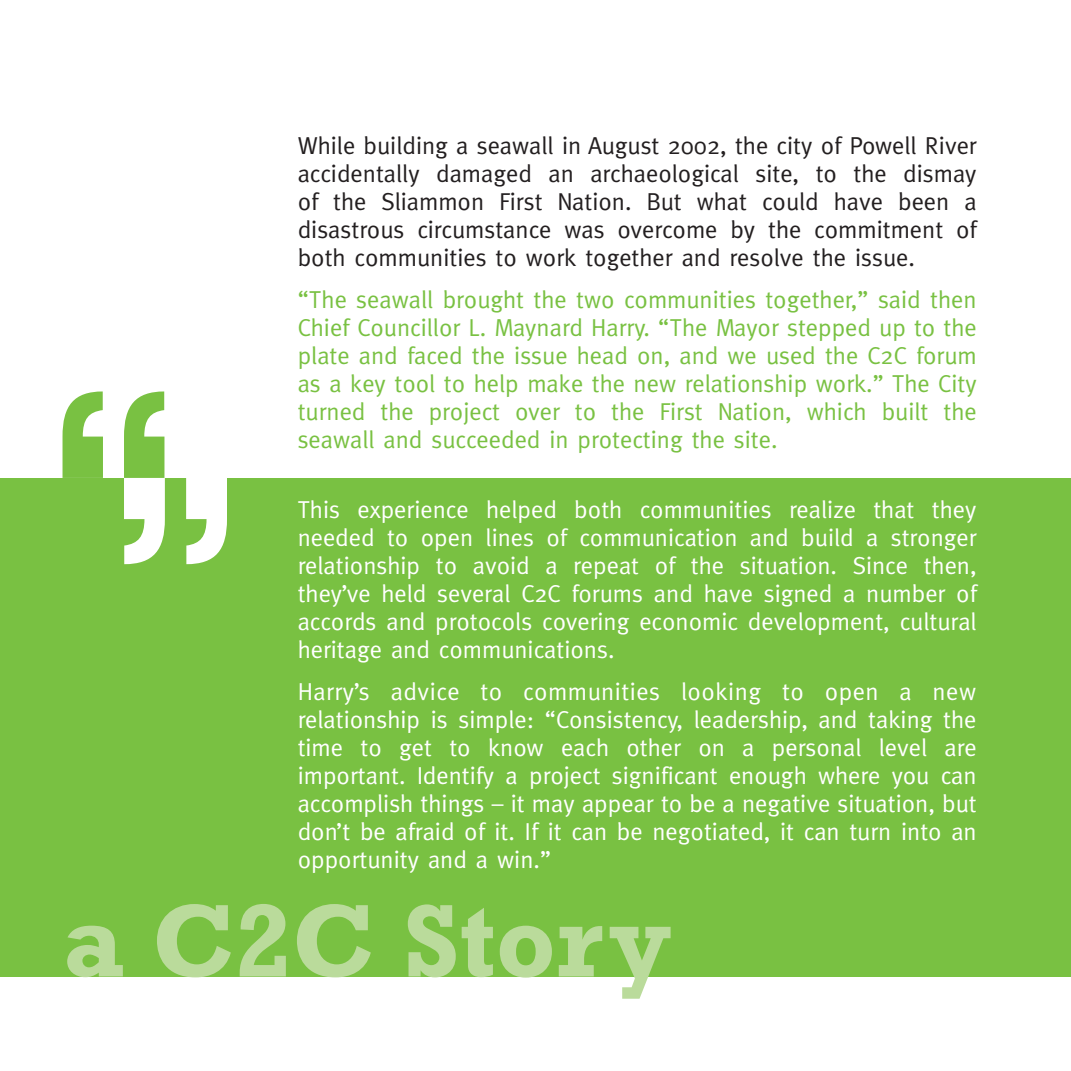
<style>
.page{position:relative;width:1071px;height:1071px;background:#fff}
.page>*{position:absolute;margin:0;border:0;box-sizing:border-box;transform-origin:0 0}
.t1{font:700 252px "Rockwell";color:#fff}
.t2{font:700 105px "Rockwell";color:#badb9b}
.t3{font:24.5px/28px "Meta";color:#fff;text-align:justify}
.t4{font:24.5px/28px "Meta";color:#79c142;text-align:justify}
.t5{font:24.5px/28px "Meta";color:#231f20;text-align:justify}
</style>
<div class="page">
<div style="left:0;top:478px;width:1071px;height:498px;background:#79c142"></div>
<p class="t5" style="left:298px;top:131px;width:681px">While building a seawall in August 2002, the city of Powell River accidentally damaged an archaeological site, to the dismay of the Sliammon First Nation. But what could have been a disastrous circumstance was overcome by the commitment of both communities to work together and resolve the issue.</p>
<p class="t4" style="left:298px;top:285px;width:681px">“The seawall brought the two communities together,” said then Chief Councillor L. Maynard Harry. “The Mayor stepped up to the plate and faced the issue head on, and we used the C2C forum as a key tool to help make the new relationship work.” The City turned the project over to the First Nation, which built the seawall and succeeded in protecting the site.</p>
<p class="t1" style="left:40px;top:478px;width:211px">”<sup>“</sup></p>
<p class="t3" style="left:298px;top:495px;width:681px">This experience helped both communities realize that they needed to open lines of communication and build a stronger relationship to avoid a repeat of the situation. Since then, they’ve held several C2C forums and have signed a number of accords and protocols covering economic development, cultural heritage and communications.</p>
<p class="t3" style="left:298px;top:677px;width:681px">Harry’s advice to communities looking to open a new relationship is simple: “Consistency, leadership, and taking the time to get to know each other on a personal level are important. Identify a project significant enough where you can accomplish things – it may appear to be a negative situation, but don’t be afraid of it. If it can be negotiated, it can turn into an opportunity and a win.”</p>
<p class="t2" style="left:63px;top:905px;width:610px">a C2C Story</p>
</div>
